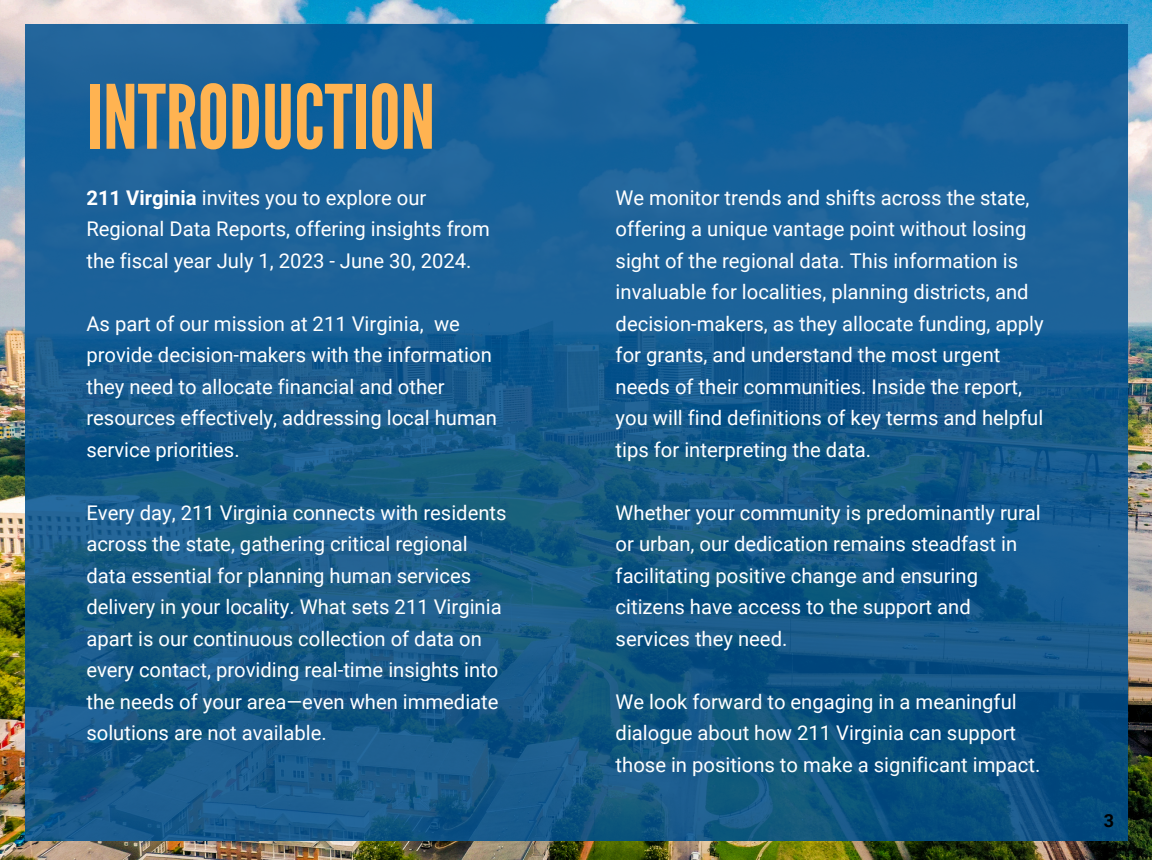
<style>
.page{position:relative;width:1152px;height:864px;background:#fff}
.page>*{position:absolute;margin:0;border:0;box-sizing:border-box;transform-origin:0 0}
.t1{font:88.35px "League Gothic";color:#ffb351}
.t2{font:20.25px/31.5px "Roboto";color:#fff}
.t3{font:700 18px "Roboto";color:#000}
.s1{font-weight:700}
</style>
<div class="page">
<img style="left:0;top:0;width:1152px;height:860px">
<img style="left:25px;top:24px;width:1104px;height:816px">
<p class="t1" style="left:86px;top:66px;width:350px">INTRODUCTION</p>
<h1 class="t2" style="left:86px;top:182px;width:405px"><span class="s1">211 Virginia</span> invites you to explore our<br>Regional Data Reports, offering insights from the fiscal year July 1, 2023 - June 30, 2024.</h1>
<p class="t2" style="left:86px;top:308px;width:412px">As part of our mission at 211 Virginia, we provide decision-makers with the information they need to allocate financial and other resources effectively, addressing local human service priorities.</p>
<p class="t2" style="left:86px;top:497px;width:422px">Every day, 211 Virginia connects with residents across the state, gathering critical regional data essential for planning human services delivery in your locality. What sets 211 Virginia apart is our continuous collection of data on every contact, providing real-time insights into the needs of your area—even when immediate solutions are not available.</p>
<p class="t2" style="left:616px;top:182px;width:430px">We monitor trends and shifts across the state, offering a unique vantage point without losing sight of the regional data. This information is invaluable for localities, planning districts, and decision-makers, as they allocate funding, apply for grants, and understand the most urgent needs of their communities. Inside the report, you will find definitions of key terms and helpful tips for interpreting the data.</p>
<p class="t2" style="left:616px;top:497px;width:427px">Whether your community is predominantly rural or urban, our dedication remains steadfast in facilitating positive change and ensuring citizens have access to the support and services they need.</p>
<p class="t2" style="left:616px;top:686px;width:426px">We look forward to engaging in a meaningful dialogue about how 211 Virginia can support those in positions to make a significant impact.</p>
<p class="t3" style="left:1104px;top:811px;width:12px">3</p>
</div>
